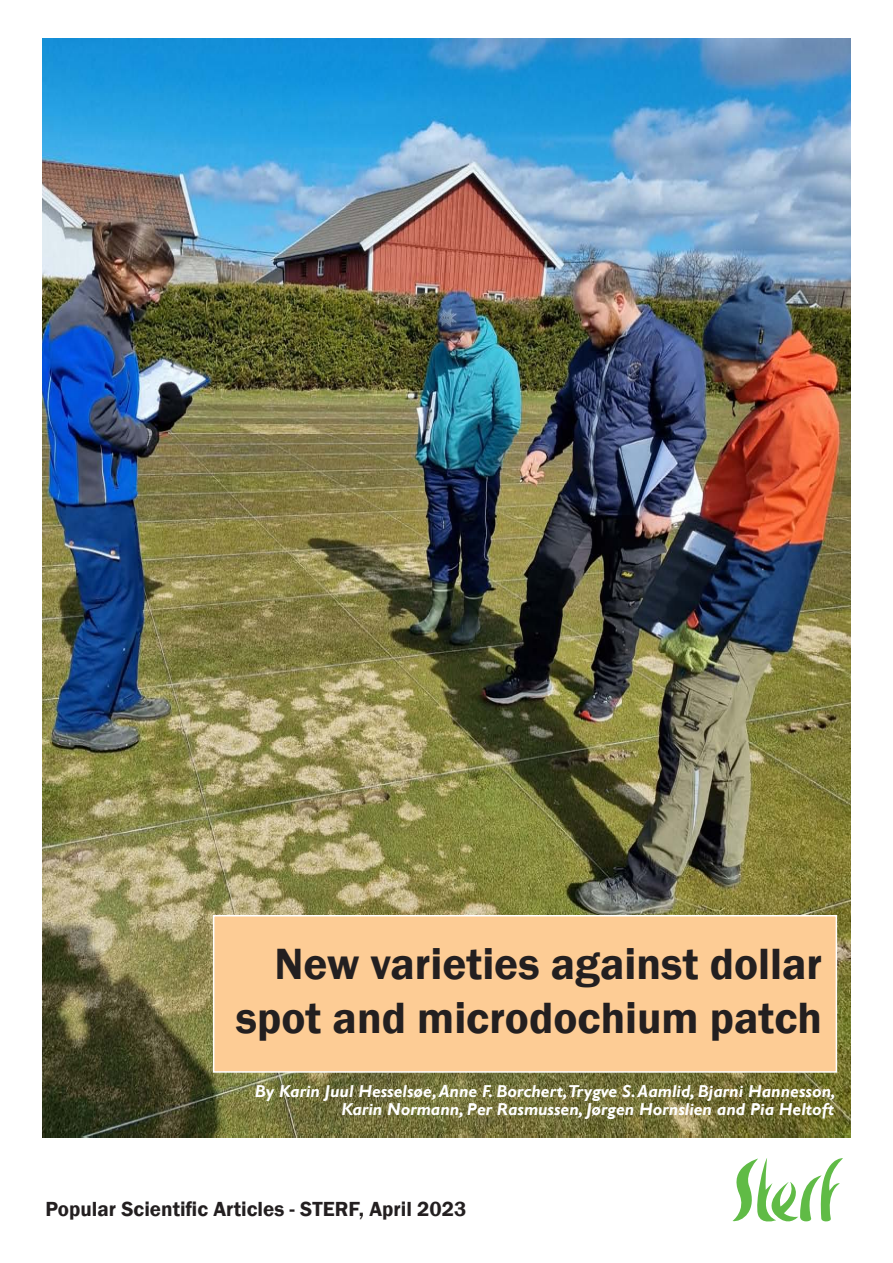
<style>
.page{position:relative;width:893px;height:1263px;background:#fff}
.page>*{position:absolute;margin:0;border:0;box-sizing:border-box;transform-origin:0 0}
.t1{font:600 45px/54px "Franklin Gothic";color:#231f20;text-align:right}
.t2{font:600 21px "Franklin Gothic";color:#231f20}
.Faktatext{font:italic 700 17.25px/18px "Gill Sans";color:#fff;text-align:right}
</style>
<div class="page">
<img style="left:43px;top:39px;width:807px;height:1098px">
<svg style="left:732px;top:1158px;width:111px;height:63px"></svg>
<div style="left:213px;top:915px;width:624px;height:158px;background:#fdcc95;border:2px solid #fff"></div>
<p class="t1" style="left:236px;top:937px;width:588px">New varieties against dollar spot and microdochium patch</p>
<p class="Faktatext" style="left:255px;top:1083px;width:582px">By Karin Juul Hesselsøe, Anne F. Borchert,Trygve S. Aamlid, Bjarni Hannesson,<br>Karin Normann, Per Rasmussen, Jørgen Hornslien and Pia Heltoft</p>
<p class="t2" style="left:46px;top:1196px;width:422px">Popular Scientific Articles - STERF, April 2023</p>
</div>
